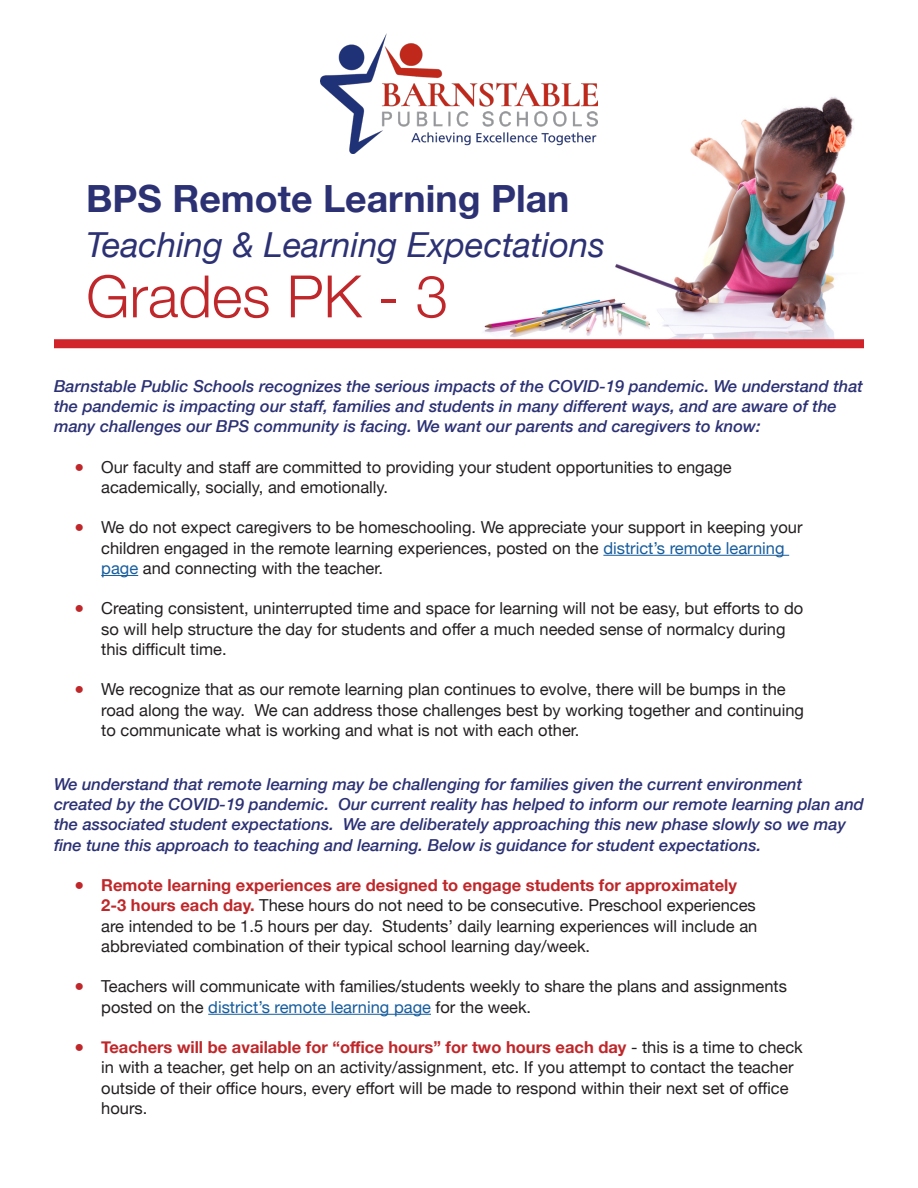
<style>
.page{position:relative;width:918px;height:1188px;background:#fff}
.page>*{position:absolute;margin:0;border:0;box-sizing:border-box;transform-origin:0 0}
.t1{font:300 58.5px "Helvetica Neue";color:#bf272a}
.t2{font:700 37.5px "Helvetica Neue";color:#2c3174}
.t3{font:italic 34.5px "Helvetica Neue";color:#2c3174}
.t4{font:16.5px/20.2px "Helvetica Neue";color:#231f20}
.t5{font:italic 500 16.5px/20.2px "Helvetica Neue";color:#2c3174}
.s1{color:#bf272a}
.s2{color:#175d9e}
.s3{font-weight:700;color:#bf272a}
</style>
<div class="page">
<img style="left:484px;top:97px;width:370px;height:242px">
<img style="left:321px;top:34px;width:276px;height:120px">
<div style="left:54px;top:339px;width:810px;height:9px;background:#d1232a"></div>
<hr style="left:603px;top:555px;width:186px;height:1px;background:#175d9e">
<hr style="left:101px;top:575px;width:37px;height:1px;background:#175d9e">
<hr style="left:208px;top:1014px;width:223px;height:1px;background:#175d9e">
<p class="t2" style="left:86px;top:170px;width:485px">BPS Remote Learning Plan</p>
<p class="t3" style="left:86px;top:220px;width:520px">Teaching &amp; Learning Expectations</p>
<p class="t1" style="left:86px;top:249px;width:363px">Grades PK - 3</p>
<p class="t5" style="left:54px;top:375px;width:811px">Barnstable Public Schools recognizes the serious impacts of the COVID-19 pandemic. We understand that the pandemic is impacting our staff, families and students in many different ways, and are aware of the many challenges our BPS community is facing. We want our parents and caregivers to know:</p>
<p class="t4" style="left:101px;top:458px;width:632px;text-indent:-27px"><span class="s1">●</span> Our faculty and staff are committed to providing your student opportunities to engage academically, socially, and emotionally.</p>
<p class="t4" style="left:101px;top:518px;width:703px;text-indent:-27px"><span class="s1">●</span> We do not expect caregivers to be homeschooling. We appreciate your support in keeping your children engaged in the remote learning experiences, posted on the <span class="s2">district’s remote learning page</span> and connecting with the teacher.</p>
<p class="t4" style="left:101px;top:599px;width:704px;text-indent:-27px"><span class="s1">●</span> Creating consistent, uninterrupted time and space for learning will not be easy, but efforts to do so will help structure the day for students and offer a much needed sense of normalcy during this difficult time.</p>
<p class="t4" style="left:101px;top:680px;width:704px;text-indent:-27px"><span class="s1">●</span> We recognize that as our remote learning plan continues to evolve, there will be bumps in the road along the way. We can address those challenges best by working together and continuing to communicate what is working and what is not with each other.</p>
<p class="t5" style="left:54px;top:773px;width:811px">We understand that remote learning may be challenging for families given the current environment created by the COVID-19 pandemic. Our current reality has helped to inform our remote learning plan and the associated student expectations. We are deliberately approaching this new phase slowly so we may fine tune this approach to teaching and learning. Below is guidance for student expectations.</p>
<p class="t4" style="left:101px;top:876px;width:658px;text-indent:-27px"><span class="s1">●</span> <span class="s3">Remote learning experiences are designed to engage students for approximately 2-3 hours each day.</span> These hours do not need to be consecutive. Preschool experiences are intended to be 1.5 hours per day. Students’ daily learning experiences will include an abbreviated combination of their typical school learning day/week.</p>
<p class="t4" style="left:101px;top:977px;width:687px;text-indent:-27px"><span class="s1">●</span> Teachers will communicate with families/students weekly to share the plans and assignments posted on the <span class="s2">district’s remote learning page</span> for the week.</p>
<p class="t4" style="left:101px;top:1038px;width:703px;text-indent:-27px"><span class="s1">●</span> <span class="s3">Teachers will be available for “office hours” for two hours each day</span> - this is a time to check in with a teacher, get help on an activity/assignment, etc. If you attempt to contact the teacher outside of their office hours, every effort will be made to respond within their next set of office hours.</p>
</div>
